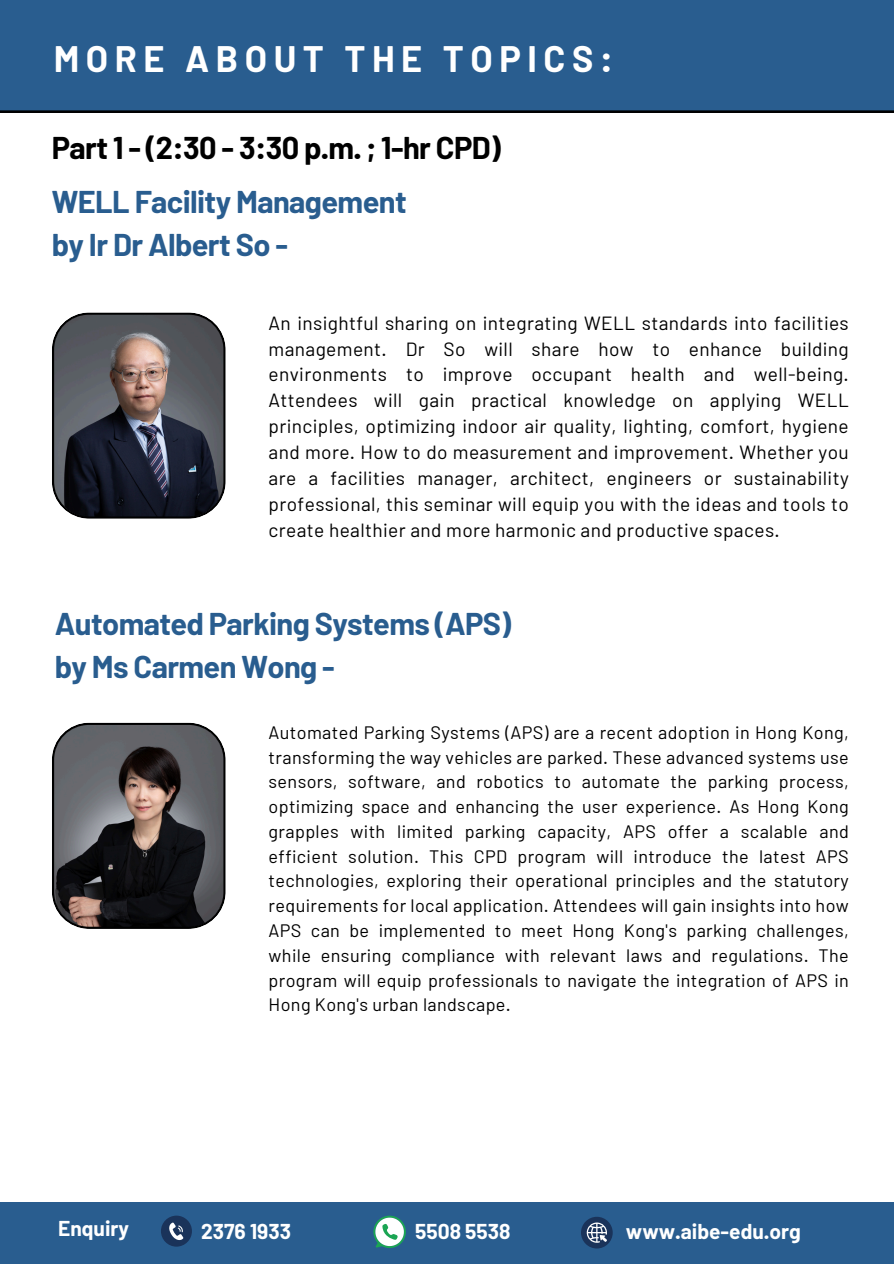
<style>
.page{position:relative;width:894px;height:1264px;background:#fff}
.page>*{position:absolute;margin:0;border:0;box-sizing:border-box;transform-origin:0 0}
.t1{font:700 36px "Barlow";letter-spacing:.185em;color:#fff}
.t2{font:700 30.75px/42.8px "Barlow";letter-spacing:-.02em;color:#295d8f}
.t3{font:700 30.75px "Barlow";letter-spacing:-.02em;color:#000}
.t4{font:700 21px "Barlow";color:#fff}
.t5{font:19.05px/25.8px "Barlow";letter-spacing:.02em;color:#000;text-align:justify}
.t6{font:18px/24.8px "Barlow";letter-spacing:.02em;color:#000;text-align:justify}
</style>
<div class="page">
<div style="left:0;top:0;width:893px;height:112px;background:#295d8f"></div>
<svg style="left:52px;top:722px;width:173px;height:206px;background:#4e4b4d"></svg>
<svg style="left:52px;top:312px;width:173px;height:206px;background:#4d4c54"></svg>
<div style="left:0;top:1201px;width:893px;height:62px;background:#295d8f"></div>
<div style="left:161px;top:1215px;width:31px;height:31px;background:#1a335a;border-radius:50%"></div>
<svg style="left:169px;top:1222px;width:14px;height:17px"></svg>
<div style="left:581px;top:1216px;width:31px;height:32px;background:#1a335a;border-radius:50%"></div>
<svg style="left:586px;top:1222px;width:21px;height:20px"></svg>
<svg style="left:373px;top:1215px;width:33px;height:33px"></svg>
<p class="t1" style="left:54px;top:36px;width:560px">MORE ABOUT THE TOPICS:</p>
<p class="t3" style="left:52px;top:129px;width:450px">Part 1 - (2:30 - 3:30 p.m. ; 1-hr CPD)</p>
<h4 class="t2" style="left:52px;top:179px;width:356px">WELL Facility Management by Ir Dr Albert So -</h4>
<h2 class="t5" style="left:268px;top:309px;width:581px">An insightful sharing on integrating WELL standards into facilities management. Dr So will share how to enhance building environments to improve occupant health and well-being.<br>Attendees will gain practical knowledge on applying WELL principles, optimizing indoor air quality, lighting, comfort, hygiene and more. How to do measurement and improvement. Whether you are a facilities manager, architect, engineers or sustainability professional, this seminar will equip you with the ideas and tools to create healthier and more harmonic and productive spaces.</h2>
<h2 class="t2" style="left:55px;top:601px;width:457px">Automated Parking Systems (APS) by Ms Carmen Wong -</h2>
<p class="t6" style="left:268px;top:719px;width:581px">Automated Parking Systems (APS) are a recent adoption in Hong Kong, transforming the way vehicles are parked. These advanced systems use sensors, software, and robotics to automate the parking process, optimizing space and enhancing the user experience. As Hong Kong grapples with limited parking capacity, APS offer a scalable and efficient solution. This CPD program will introduce the latest APS technologies, exploring their operational principles and the statutory requirements for local application. Attendees will gain insights into how APS can be implemented to meet Hong Kong's parking challenges, while ensuring compliance with relevant laws and regulations. The program will equip professionals to navigate the integration of APS in Hong Kong's urban landscape.</p>
<p class="t4" style="left:58px;top:1214px;width:73px">Enquiry</p>
<h3 class="t4" style="left:201px;top:1217px;width:91px">2376 1933</h3>
<p class="t4" style="left:415px;top:1217px;width:97px">5508 5538</p>
<h3 class="t4" style="left:625px;top:1217px;width:176px">www.aibe-edu.org</h3>
</div>
